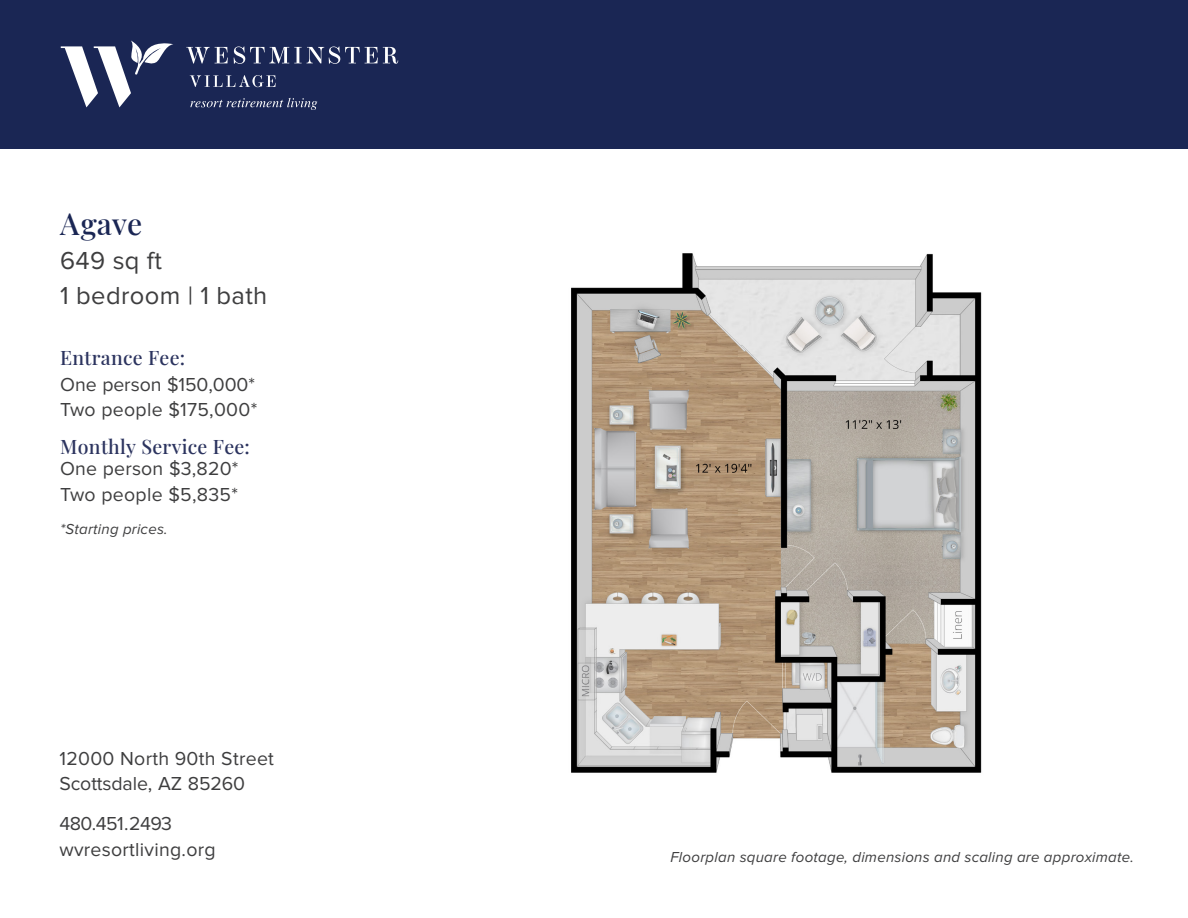
<style>
.page{position:relative;width:1188px;height:918px;background:#fff}
.page>*{position:absolute;margin:0;border:0;box-sizing:border-box;transform-origin:0 0}
.t1{font:500 30px "Playfair Display";color:#1a2654}
.t2{font:25.5px/34.5px "Proxima Nova";letter-spacing:.015em;color:#3e3e3f}
.t3{font:19.5px/25.5px "Proxima Nova";letter-spacing:.015em;color:#3e3e3f}
.t4{font:19.5px/25.5px "Proxima Nova";letter-spacing:-.005em;color:#3e3e3f}
.t5{font:500 19.5px/21.1px "Playfair Display";letter-spacing:.015em;color:#2c345f}
.t6{font:italic 15px "Proxima Nova";letter-spacing:.015em;color:#3e3e3f}
.s1{font-family:"Playfair Display";font-weight:500;color:#2c345f}
.s2{font-family:"Proxima Nova";font-weight:400;color:#3e3e3f}
</style>
<div class="page">
<img style="left:571px;top:253px;width:411px;height:520px">
<div style="left:0;top:0;width:1188px;height:148px;background:#1a2654"></div>
<svg style="left:61px;top:40px;width:112px;height:67px"></svg>
<svg style="left:186px;top:47px;width:42px;height:17px"></svg>
<svg style="left:234px;top:46px;width:164px;height:18px"></svg>
<svg style="left:190px;top:75px;width:86px;height:12px"></svg>
<svg style="left:190px;top:98px;width:127px;height:12px"></svg>
<p class="t1" style="left:60px;top:200px;width:83px">Agave</p>
<p class="t2" style="left:60px;top:245px;width:209px">649 sq ft<br>1 bedroom | 1 bath</p>
<p class="t4" style="left:60px;top:347px;width:199px"><span class="s1">Entrance Fee:<br></span>One person $150,000*<br>Two people $175,000*</p>
<p class="t5" style="left:60px;top:435px;width:191px">Monthly Service Fee:<br><span class="s2">One person $3,820*</span></p>
<p class="t3" style="left:60px;top:482px;width:179px">Two people $5,835*</p>
<p class="t6" style="left:60px;top:522px;width:109px">*Starting prices.</p>
<p class="t3" style="left:59px;top:746px;width:216px">12000 North 90th Street<br>Scottsdale, AZ 85260</p>
<p class="t3" style="left:59px;top:812px;width:158px">480.451.2493 wvresortliving.org</p>
<p class="t6" style="left:670px;top:850px;width:465px">Floorplan square footage, dimensions and scaling are approximate.</p>
</div>
